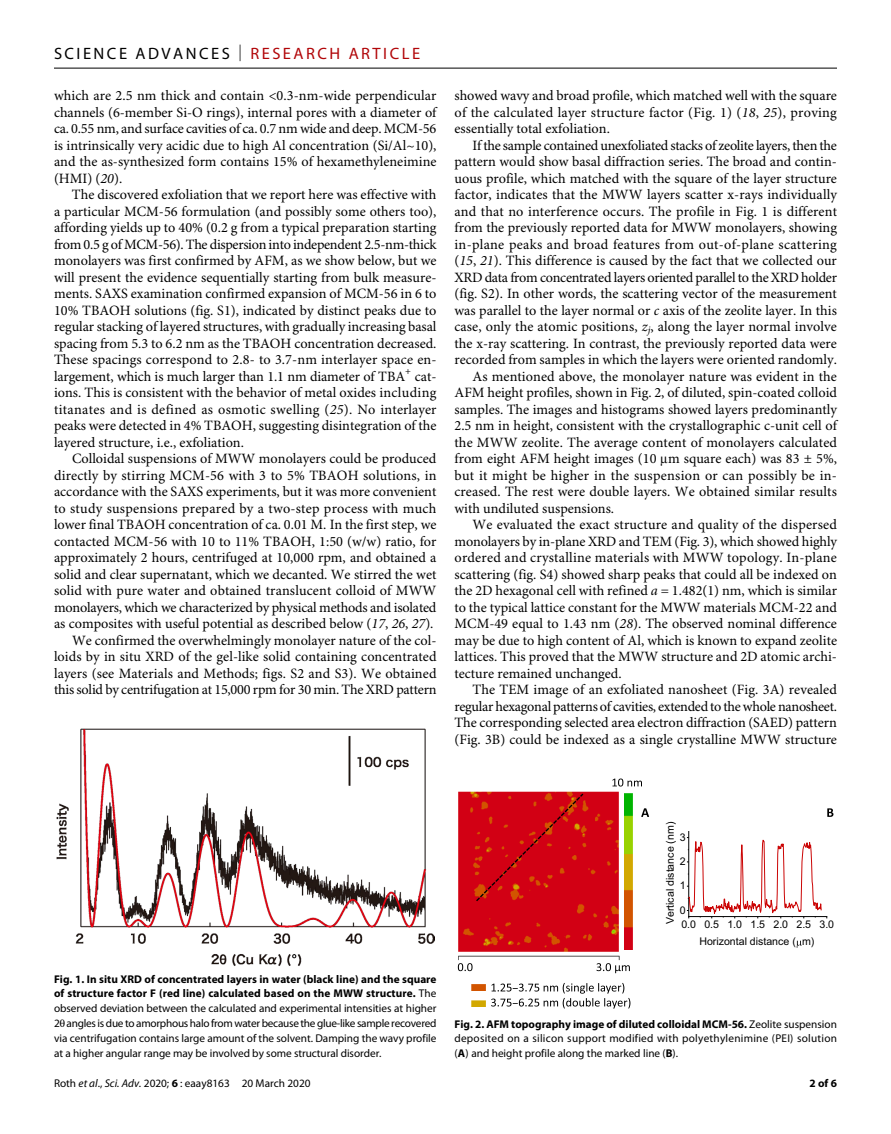
<style>
.page{position:relative;width:891px;height:1134px;background:#fff}
.page>*{position:absolute;margin:0;border:0;box-sizing:border-box;transform-origin:0 0}
.t1{font:16.5px "Myriad Pro";letter-spacing:.15em;color:#000}
.t2{font:14.25px/16.5px "Minion Pro";color:#000;text-align:justify}
.t3{font:14.25px "Minion Pro";letter-spacing:-.02em;color:#000}
.t4{font:14.25px "Minion Pro";letter-spacing:.02em;color:#000}
.t5{font:11.25px/15px "Myriad Pro";color:#000;text-align:justify}
.t6{font:700 11.25px "Myriad Pro";color:#000}
.t7{font:10.65px "Arial";color:#000}
.s1{font-weight:300}
.s2{color:#b10508}
.s3{font-style:italic}
.s4{font-weight:700}
</style>
<div class="page">
<hr style="left:54px;top:68px;width:783px;height:1px;background:#000">
<img style="left:458px;top:792px;width:161px;height:168px">
<img style="left:624px;top:793px;width:8px;height:157px">
<img style="left:472px;top:984px;width:14px;height:7px">
<img style="left:472px;top:1000px;width:14px;height:7px">
<svg style="left:475px;top:792px;width:110px;height:111px;background:#cf0711"></svg>
<svg style="left:687px;top:831px;width:141px;height:87px"></svg>
<svg style="left:458px;top:963px;width:15px;height:8px"></svg>
<svg style="left:597px;top:963px;width:33px;height:10px"></svg>
<svg style="left:612px;top:779px;width:30px;height:8px"></svg>
<svg style="left:491px;top:983px;width:139px;height:26px"></svg>
<svg style="left:797px;top:941px;width:5px;height:7px"></svg>
<svg style="left:641px;top:808px;width:8px;height:9px"></svg>
<svg style="left:827px;top:808px;width:6px;height:9px"></svg>
<img style="left:56px;top:729px;width:378px;height:237px">
<p class="t1" style="left:54px;top:40px;width:368px">SCIENCE ADVANCES <span class="s1">|</span> <span class="s2">RESEARCH ARTICLE</span></p>
<p class="t2" style="left:54px;top:89px;width:384px">which are 2.5 nm thick and contain &lt;0.3-nm-wide perpendicular channels (6-member Si-O rings), internal pores with a diameter of ca. 0.55 nm, and surface cavities of ca. 0.7 nm wide and deep. MCM-56 is intrinsically very acidic due to high Al concentration (Si/Al~10), and the as-synthesized form contains 15% of hexamethyleneimine (HMI) (<span class="s3">20</span>).</p>
<p class="t2" style="left:54px;top:188px;width:384px;text-indent:18px">The discovered exfoliation that we report here was effective with a particular MCM-56 formulation (and possibly some others too), affording yields up to 40% (0.2 g from a typical preparation starting from 0.5 g of MCM-56). The dispersion into independent 2.5-nm-thick monolayers was first confirmed by AFM, as we show below, but we will present the evidence sequentially starting from bulk measure&shy;ments. SAXS examination confirmed expansion of MCM-56 in 6 to 10% TBAOH solutions (fig. S1), indicated by distinct peaks due to regular stacking of layered structures, with gradually increasing basal spacing from 5.3 to 6.2 nm as the TBAOH concentration decreased.<br>These spacings correspond to 2.8- to 3.7-nm interlayer space en&shy;largement, which is much larger than 1.1 nm diameter of TBA<sup>+</sup> cat&shy;ions. This is consistent with the behavior of metal oxides including titanates and is defined as osmotic swelling (<span class="s3">25</span>). No interlayer peaks were detected in 4% TBAOH, suggesting disintegration of the layered structure, i.e., exfoliation.</p>
<p class="t2" style="left:54px;top:452px;width:384px;text-align:right">Colloidal suspensions of MWW monolayers could be produced directly by stirring MCM-56 with 3 to 5% TBAOH solutions, in accordance with the SAXS experiments, but it was more convenient to study suspensions prepared by a two-step process with much lower final TBAOH concentration of ca. 0.01 M. In the first step, we contacted MCM-56 with 10 to 11% TBAOH, 1:50 (w/w) ratio, for approximately 2 hours, centrifuged at 10,000 rpm, and obtained a solid and clear supernatant, which we decanted. We stirred the wet solid with pure water and obtained translucent colloid of MWW monolayers, which we characterized by physical methods and isolated as composites with useful potential as described below (<span class="s3">17</span>, <span class="s3">26</span>, <span class="s3">27</span>).<br>We confirmed the overwhelmingly monolayer nature of the col&shy;loids by in situ XRD of the gel-like solid containing concentrated layers (see Materials and Methods; figs. S2 and S3). We obtained this solid by centrifugation at 15,000 rpm for 30 min. The XRD pattern</p>
<p class="t2" style="left:454px;top:89px;width:384px">showed wavy and broad profile, which matched well with the square of the calculated layer structure factor (Fig. 1) (<span class="s3">18</span>, <span class="s3">25</span>), proving essentially total exfoliation.</p>
<p class="t3" style="left:472px;top:136px;width:366px">If the sample contained unexfoliated stacks of zeolite layers, then the</p>
<p class="t2" style="left:454px;top:155px;width:384px">pattern would show basal diffraction series. The broad and contin-</p>
<p class="t2" style="left:454px;top:171px;width:384px">uous profile, which matched with the square of the layer structure</p>
<p class="t2" style="left:454px;top:188px;width:384px">factor, indicates that the MWW layers scatter x-rays individually</p>
<p class="t2" style="left:454px;top:204px;width:384px">and that no interference occurs. The profile in Fig. 1 is different</p>
<p class="t2" style="left:454px;top:221px;width:384px">from the previously reported data for MWW monolayers, showing</p>
<p class="t4" style="left:454px;top:235px;width:384px">in-plane peaks and broad features from out-of-plane scattering</p>
<p class="t2" style="left:454px;top:254px;width:384px">(<span class="s3">15</span>, <span class="s3">21</span>). This difference is caused by the fact that we collected our</p>
<p class="t3" style="left:454px;top:268px;width:384px">XRD data from concentrated layers oriented parallel to the XRD holder</p>
<p class="t2" style="left:454px;top:287px;width:384px">(fig. S2). In other words, the scattering vector of the measurement</p>
<p class="t2" style="left:454px;top:303px;width:384px">was parallel to the layer normal or <span class="s3">c</span> axis of the zeolite layer. In this</p>
<p class="t2" style="left:454px;top:320px;width:384px">case, only the atomic positions, <span class="s3">z</span><sub>j</sub>, along the layer normal involve</p>
<p class="t2" style="left:455px;top:336px;width:384px">the x-ray scattering. In contrast, the previously reported data were</p>
<p class="t2" style="left:455px;top:353px;width:384px">recorded from samples in which the layers were oriented randomly.</p>
<p class="t2" style="left:473px;top:369px;width:366px">As mentioned above, the monolayer nature was evident in the</p>
<p class="t2" style="left:455px;top:386px;width:384px">AFM height profiles, shown in Fig. 2, of diluted, spin-coated colloid</p>
<p class="t2" style="left:455px;top:402px;width:384px">samples. The images and histograms showed layers predominantly</p>
<p class="t2" style="left:455px;top:419px;width:384px">2.5 nm in height, consistent with the crystallographic c-unit cell of</p>
<p class="t2" style="left:455px;top:435px;width:384px">the MWW zeolite. The average content of monolayers calculated</p>
<p class="t2" style="left:455px;top:452px;width:384px">from eight AFM height images (10 m square each) was 83 ± 5%,</p>
<p class="t4" style="left:455px;top:466px;width:384px">but it might be higher in the suspension or can possibly be in-</p>
<p class="t2" style="left:455px;top:485px;width:384px">creased. The rest were double layers. We obtained similar results</p>
<p class="t2" style="left:455px;top:501px;width:161px">with undiluted suspensions.</p>
<p class="t2" style="left:473px;top:518px;width:366px">We evaluated the exact structure and quality of the dispersed</p>
<p class="t2" style="left:455px;top:534px;width:384px">monolayers by in-plane XRD and TEM (Fig. 3), which showed highly</p>
<p class="t2" style="left:455px;top:551px;width:384px">ordered and crystalline materials with MWW topology. In-plane</p>
<p class="t2" style="left:455px;top:567px;width:384px">scattering (fig. S4) showed sharp peaks that could all be indexed on</p>
<p class="t2" style="left:455px;top:584px;width:384px">the 2D hexagonal cell with refined <span class="s3">a</span> = 1.482(1) nm, which is similar</p>
<p class="t2" style="left:455px;top:600px;width:384px">to the typical lattice constant for the MWW materials MCM-22 and</p>
<p class="t2" style="left:455px;top:617px;width:384px">MCM-49 equal to 1.43 nm (<span class="s3">28</span>). The observed nominal difference</p>
<p class="t2" style="left:455px;top:633px;width:384px">may be due to high content of Al, which is known to expand zeolite</p>
<p class="t2" style="left:455px;top:650px;width:384px">lattices. This proved that the MWW structure and 2D atomic archi-</p>
<p class="t2" style="left:455px;top:666px;width:169px">tecture remained unchanged.</p>
<p class="t2" style="left:473px;top:683px;width:366px">The TEM image of an exfoliated nanosheet (Fig. 3A) revealed</p>
<p class="t3" style="left:455px;top:697px;width:384px">regular hexagonal patterns of cavities, extended to the whole nanosheet.</p>
<p class="t2" style="left:455px;top:716px;width:384px">The corresponding selected area electron diffraction (SAED) pattern</p>
<p class="t2" style="left:455px;top:732px;width:384px">(Fig. 3B) could be indexed as a single crystalline MWW structure</p>
<p class="t5" style="left:54px;top:971px;width:384px"><span class="s4">Fig. 1. In situ XRD of concentrated layers in water (black line) and the square of structure factor F (red line) calculated based on the MWW structure.</span> The observed deviation between the calculated and experimental intensities at higher 2❑ angles is due to amorphous halo from water because the glue-like sample recovered via centrifugation contains large amount of the solvent. Damping the wavy profile at a higher angular range may be involved by some structural disorder.</p>
<p class="t5" style="left:54px;top:1076px;width:258px">Roth <span class="s3">et al</span>., <span class="s3">Sci. Adv.</span> 2020; <span class="s4">6</span> : eaay8163 20 March 2020</p>
<p class="t7" style="left:663px;top:924px;width:104px;rotate:-90deg">Vertical distance (nm)</p>
<p class="t7" style="left:680px;top:830px;width:7px">3</p>
<p class="t7" style="left:680px;top:854px;width:7px">2</p>
<p class="t7" style="left:680px;top:879px;width:7px">1</p>
<p class="t7" style="left:680px;top:903px;width:7px">0</p>
<p class="t7" style="left:681px;top:917px;width:154px">0.0 0.5 1.0 1.5 2.0 2.5 3.0</p>
<p class="t7" style="left:699px;top:935px;width:116px">Horizontal distance ( m)</p>
<p class="t5" style="left:454px;top:1016px;width:384px"><span class="s4">Fig. 2. AFM topography image of diluted colloidal MCM-56.</span> Zeolite suspension deposited on a silicon support modified with polyethylenimine (PEI) solution (<span class="s4">A</span>) and height profile along the marked line (<span class="s4">B</span>).</p>
<p class="t6" style="left:810px;top:1074px;width:29px">2 of 6</p>
</div>
